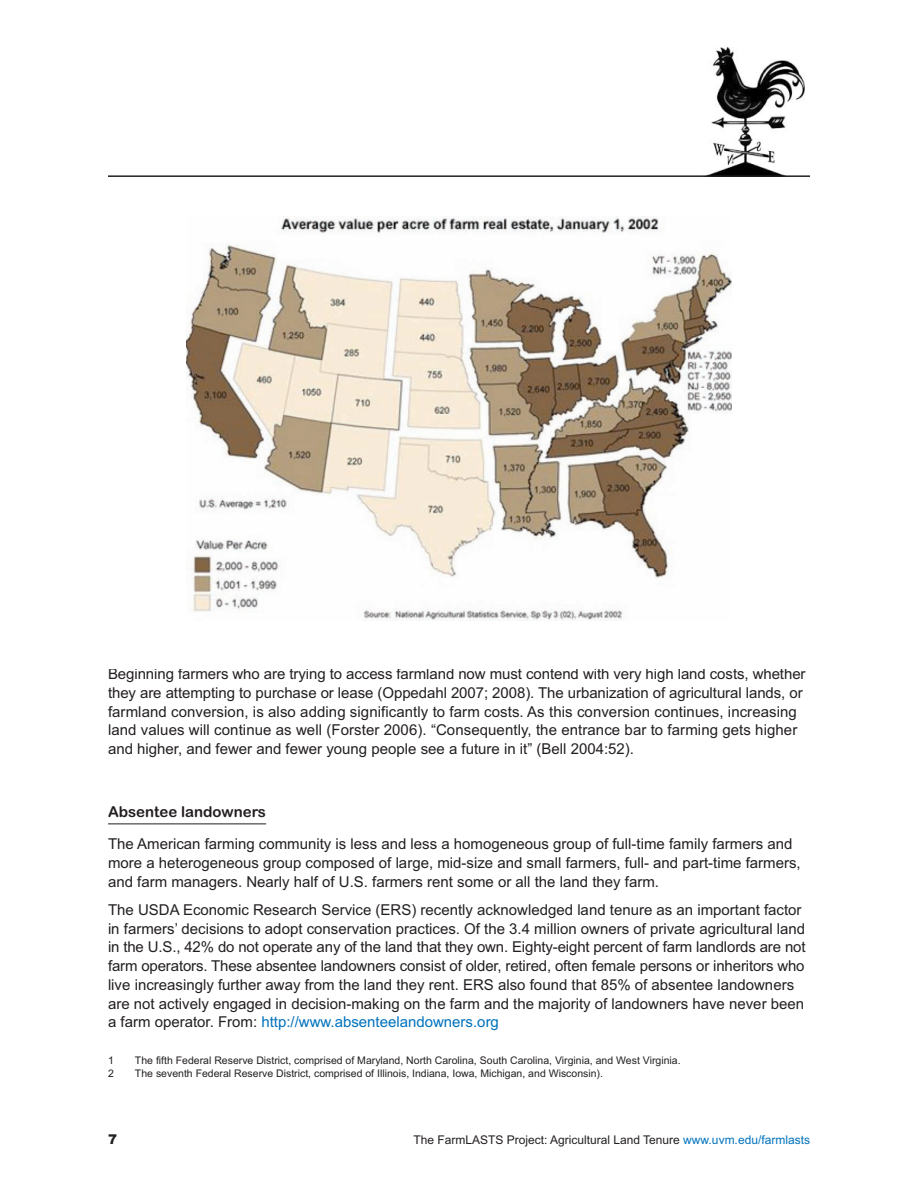
<style>
.page{position:relative;width:918px;height:1188px;background:#fff}
.page>*{position:absolute;margin:0;border:0;box-sizing:border-box;transform-origin:0 0}
.t1{font:15px/18.8px "Arial";color:#231f20}
.t2{font:15px "Arial Rounded MT Bold";color:#231f20}
.t3{font:900 13.5px "Arial";color:#231f20}
.t4{font:12px "Arial";color:#231f20}
.t5{font:10.5px "Arial";color:#231f20}
.s1{color:#0072bc}
</style>
<div class="page">
<img style="left:707px;top:47px;width:97px;height:128px">
<hr style="left:108px;top:824px;width:158px;height:1px;background:#231f20">
<hr style="left:108px;top:175px;width:702px;height:2px;background:#231f20">
<img style="left:187px;top:216px;width:544px;height:405px">
<p class="t1" style="left:108px;top:665px;width:699px">Beginning farmers who are trying to access farmland now must contend with very high land costs, whether they are attempting to purchase or lease (Oppedahl 2007; 2008). The urbanization of agricultural lands, or farmland conversion, is also adding significantly to farm costs. As this conversion continues, increasing land values will continue as well (Forster 2006). “Consequently, the entrance bar to farming gets higher and higher, and fewer and fewer young people see a future in it” (Bell 2004:52).</p>
<p class="t2" style="left:108px;top:803px;width:160px">Absentee landowners</p>
<p class="t1" style="left:108px;top:835px;width:694px">The American farming community is less and less a homogeneous group of full-time family farmers and more a heterogeneous group composed of large, mid-size and small farmers, full- and part-time farmers, and farm managers. Nearly half of U.S. farmers rent some or all the land they farm.</p>
<p class="t1" style="left:108px;top:900px;width:699px">The USDA Economic Research Service (ERS) recently acknowledged land tenure as an important factor in farmers’ decisions to adopt conservation practices. Of the 3.4 million owners of private agricultural land in the U.S., 42% do not operate any of the land that they own. Eighty-eight percent of farm landlords are not farm operators. These absentee landowners consist of older, retired, often female persons or inheritors who live increasingly further away from the land they rent. ERS also found that 85% of absentee landowners are not actively engaged in decision-making on the farm and the majority of landowners have never been a farm operator. From: <span class="s1">http://www.absenteelandowners.org</span></p>
<p class="t5" style="left:108px;top:1054px;width:7px">1</p>
<p class="t5" style="left:135px;top:1054px;width:547px">The fifth Federal Reserve District, comprised of Maryland, North Carolina, South Carolina, Virginia, and West Virginia.</p>
<p class="t5" style="left:108px;top:1068px;width:7px">2</p>
<p class="t5" style="left:135px;top:1068px;width:470px">The seventh Federal Reserve District, comprised of Illinois, Indiana, Iowa, Michigan, and Wisconsin).</p>
<p class="t3" style="left:108px;top:1131px;width:11px">7</p>
<p class="t4" style="left:413px;top:1133px;width:398px">The FarmLASTS Project: Agricultural Land Tenure <span class="s1">www.uvm.edu/farmlasts</span></p>
</div>
